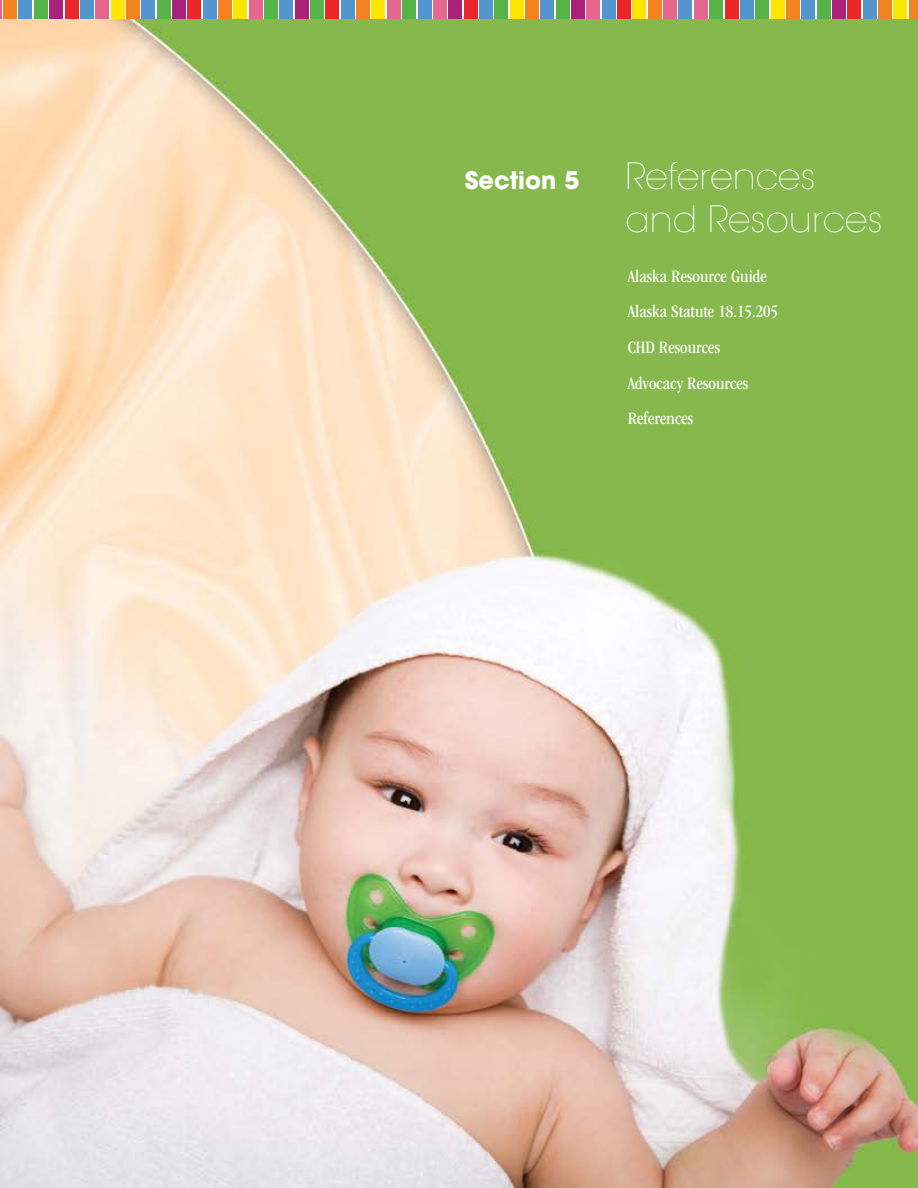
<style>
.page{position:relative;width:918px;height:1188px;background:#fff}
.page>*{position:absolute;margin:0;border:0;box-sizing:border-box;transform-origin:0 0}
.t1{font:200 36px/43.2px "ITC Avant Garde Std";color:#fff}
.t2{font:700 24px "ITC Avant Garde Std";color:#fff}
.t3{font:condensed 18px/35.7px "ITC Garamond Std";color:#fff}
</style>
<div class="page">
<img style="left:0;top:19px;width:918px;height:1169px">
<svg style="left:1px;top:0;width:893px;height:19px"></svg>
<div style="left:909px;top:0;width:9px;height:19px;background:#f38221"></div>
<div style="left:894px;top:0;width:13px;height:19px;background:#fee600"></div>
<div style="left:878px;top:0;width:14px;height:19px;background:#f38221"></div>
<div style="left:863px;top:0;width:13px;height:19px;background:#5396cf"></div>
<div style="left:848px;top:0;width:13px;height:19px;background:#eb2627"></div>
<div style="left:832px;top:0;width:13px;height:19px;background:#a9217a"></div>
<div style="left:817px;top:0;width:13px;height:19px;background:#56b347"></div>
<div style="left:802px;top:0;width:13px;height:19px;background:#5396cf"></div>
<div style="left:786px;top:0;width:13px;height:19px;background:#f38221"></div>
<div style="left:771px;top:0;width:13px;height:19px;background:#fee600"></div>
<div style="left:756px;top:0;width:13px;height:19px;background:#56b347"></div>
<div style="left:740px;top:0;width:13px;height:19px;background:#5396cf"></div>
<div style="left:725px;top:0;width:13px;height:19px;background:#eb2627"></div>
<div style="left:710px;top:0;width:13px;height:19px;background:#56b347"></div>
<div style="left:694px;top:0;width:13px;height:19px;background:#e5678e"></div>
<div style="left:679px;top:0;width:13px;height:19px;background:#5396cf"></div>
<div style="left:664px;top:0;width:13px;height:19px;background:#e5678e"></div>
<div style="left:648px;top:0;width:13px;height:19px;background:#f38221"></div>
<div style="left:633px;top:0;width:13px;height:19px;background:#fee600"></div>
<div style="left:618px;top:0;width:13px;height:19px;background:#eb2627"></div>
<div style="left:602px;top:0;width:13px;height:19px;background:#5396cf"></div>
<div style="left:587px;top:0;width:13px;height:19px;background:#e5678e"></div>
<div style="left:571px;top:0;width:14px;height:19px;background:#a9217a"></div>
<div style="left:556px;top:0;width:13px;height:19px;background:#56b347"></div>
<div style="left:541px;top:0;width:13px;height:19px;background:#5396cf"></div>
<div style="left:525px;top:0;width:13px;height:19px;background:#f38221"></div>
<div style="left:510px;top:0;width:13px;height:19px;background:#fee600"></div>
<div style="left:495px;top:0;width:13px;height:19px;background:#56b347"></div>
<div style="left:479px;top:0;width:13px;height:19px;background:#5396cf"></div>
<div style="left:464px;top:0;width:13px;height:19px;background:#eb2627"></div>
<div style="left:449px;top:0;width:13px;height:19px;background:#a9217a"></div>
<div style="left:433px;top:0;width:13px;height:19px;background:#e5678e"></div>
<div style="left:418px;top:0;width:13px;height:19px;background:#5396cf"></div>
<div style="left:403px;top:0;width:13px;height:19px;background:#56b347"></div>
<div style="left:387px;top:0;width:13px;height:19px;background:#e5678e"></div>
<div style="left:372px;top:0;width:13px;height:19px;background:#fee600"></div>
<div style="left:357px;top:0;width:13px;height:19px;background:#f38221"></div>
<div style="left:341px;top:0;width:13px;height:19px;background:#5396cf"></div>
<div style="left:326px;top:0;width:13px;height:19px;background:#eb2627"></div>
<div style="left:311px;top:0;width:13px;height:19px;background:#56b347"></div>
<div style="left:295px;top:0;width:13px;height:19px;background:#a9217a"></div>
<div style="left:280px;top:0;width:13px;height:19px;background:#5396cf"></div>
<div style="left:264px;top:0;width:14px;height:19px;background:#56b347"></div>
<div style="left:249px;top:0;width:13px;height:19px;background:#e5678e"></div>
<div style="left:234px;top:0;width:13px;height:19px;background:#fee600"></div>
<div style="left:218px;top:0;width:14px;height:19px;background:#f38221"></div>
<div style="left:203px;top:0;width:13px;height:19px;background:#5396cf"></div>
<div style="left:188px;top:0;width:13px;height:19px;background:#eb2627"></div>
<div style="left:172px;top:0;width:13px;height:19px;background:#a9217a"></div>
<div style="left:157px;top:0;width:13px;height:19px;background:#56b347"></div>
<div style="left:142px;top:0;width:13px;height:19px;background:#5396cf"></div>
<div style="left:126px;top:0;width:13px;height:19px;background:#f38221"></div>
<div style="left:111px;top:0;width:13px;height:19px;background:#fee600"></div>
<div style="left:96px;top:0;width:13px;height:19px;background:#e5678e"></div>
<div style="left:80px;top:0;width:13px;height:19px;background:#5396cf"></div>
<div style="left:65px;top:0;width:13px;height:19px;background:#eb2627"></div>
<div style="left:50px;top:0;width:13px;height:19px;background:#a9217a"></div>
<div style="left:34px;top:0;width:13px;height:19px;background:#56b347"></div>
<div style="left:19px;top:0;width:13px;height:19px;background:#5396cf"></div>
<div style="left:4px;top:0;width:13px;height:19px;background:#f38221"></div>
<svg style="left:0;top:0;width:1px;height:19px"></svg>
<h2 class="t2" style="left:465px;top:164px;width:116px">Section 5</h2>
<h1 class="t1" style="left:626px;top:155px;width:259px">References and Resources</h1>
<p class="t3" style="left:628px;top:258px;width:152px">Alaska Resource Guide<br>Alaska Statute 18.15.205<br>CHD Resources<br>Advocacy Resources<br>References</p>
</div>
